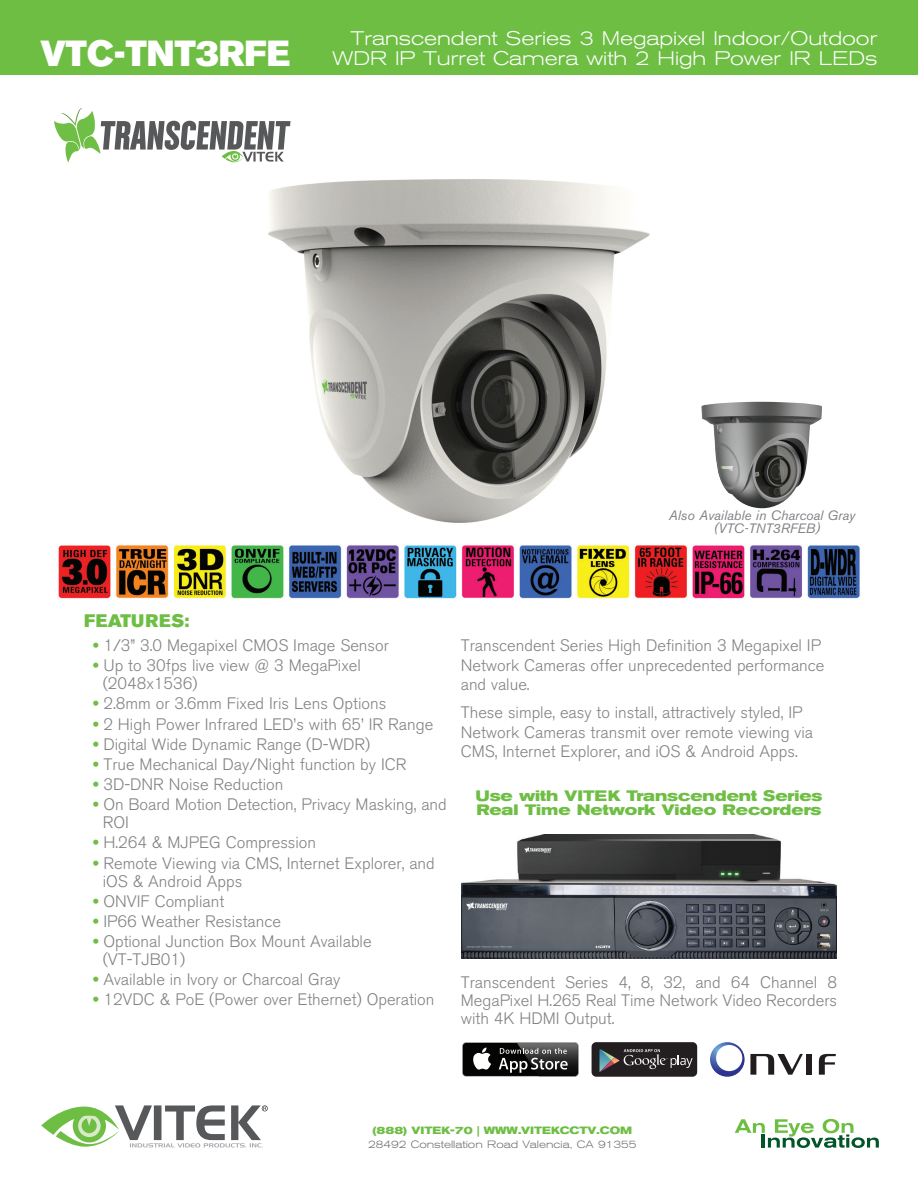
<style>
.page{position:relative;width:918px;height:1188px;background:#fff}
.page>*{position:absolute;margin:0;border:0;box-sizing:border-box;transform-origin:0 0}
.t1{font:36px "Akzidenz Grotesk BE Super";color:#fff}
.t2{font:300 expanded 19.5px/19.5px "Akzidenz Grotesk BE";color:#fff;text-align:right}
.t3{font:18px "Akzidenz Grotesk BE Super";letter-spacing:.015em;color:#6ebe44}
.t4{font:300 16.5px/18px "Akzidenz Grotesk BE";color:#808285}
.t5{font:700 expanded 15px/13.5px "Akzidenz Grotesk BE";color:#6ebe44}
.t6{font:italic 13.5px/13.5px "Akzidenz Grotesk BE";color:#808285}
.t7{font:300 expanded 10.5px "Akzidenz Grotesk BE";color:#6c6d70}
.t8{font:700 expanded 10.5px "Akzidenz Grotesk BE";color:#6ebe44}
.s1{font-weight:700;font-stretch:expanded;color:#6ebe44}
</style>
<div class="page">
<div style="left:0;top:0;width:918px;height:75px;background:#6ebe44"></div>
<svg style="left:41px;top:1105px;width:227px;height:43px"></svg>
<svg style="left:735px;top:1119px;width:144px;height:29px"></svg>
<img style="left:58px;top:545px;width:802px;height:54px">
<img style="left:268px;top:179px;width:382px;height:344px">
<svg style="left:54px;top:108px;width:237px;height:55px"></svg>
<img style="left:461px;top:835px;width:376px;height:123px">
<svg style="left:462px;top:1042px;width:117px;height:35px"></svg>
<div style="left:463px;top:1043px;width:115px;height:33px;background:#040503;border-radius:3px"></div>
<svg style="left:473px;top:1048px;width:18px;height:22px"></svg>
<img style="left:517px;top:1042px;width:62px;height:35px">
<img style="left:517px;top:1043px;width:61px;height:33px">
<svg style="left:499px;top:1048px;width:69px;height:25px"></svg>
<div style="left:592px;top:1042px;width:105px;height:35px;background:#231f20;border-radius:5px"></div>
<svg style="left:599px;top:1049px;width:94px;height:23px"></svg>
<div style="left:806px;top:1054px;width:6px;height:21px;background:#211d1e"></div>
<svg style="left:819px;top:1054px;width:17px;height:21px"></svg>
<svg style="left:710px;top:1042px;width:93px;height:35px"></svg>
<img style="left:701px;top:402px;width:121px;height:106px">
<h1 class="t1" style="left:40px;top:33px;width:251px">VTC-TNT3RFE</h1>
<p class="t2" style="left:333px;top:29px;width:546px">Transcendent Series 3 Megapixel Indoor/Outdoor<br>WDR IP Turret Camera with 2 High Power IR LEDs</p>
<p class="t6" style="left:714px;top:508px;width:143px;text-indent:-45px">Also Available in Charcoal Gray (VTC-TNT3RFEB)</p>
<p class="t3" style="left:84px;top:610px;width:107px">FEATURES:</p>
<p class="t4" style="left:93px;top:637px;width:297px"><span class="s1">•</span> 1/3” 3.0 Megapixel CMOS Image Sensor</p>
<p class="t4" style="left:103px;top:657px;width:260px;text-indent:-10px"><span class="s1">•</span> Up to 30fps live view @ 3 MegaPixel (2048x1536)</p>
<p class="t4" style="left:93px;top:695px;width:295px"><span class="s1">•</span> 2.8mm or 3.6mm Fixed Iris Lens Options</p>
<p class="t4" style="left:93px;top:715px;width:342px"><span class="s1">•</span> 2 High Power Infrared LED’s with 65’ IR Range</p>
<p class="t4" style="left:93px;top:735px;width:279px"><span class="s1">•</span> Digital Wide Dynamic Range (D-WDR)</p>
<p class="t4" style="left:93px;top:756px;width:315px"><span class="s1">•</span> True Mechanical Day/Night function by ICR</p>
<p class="t4" style="left:93px;top:776px;width:192px"><span class="s1">•</span> 3D-DNR Noise Reduction</p>
<p class="t4" style="left:103px;top:796px;width:346px;text-indent:-10px"><span class="s1">•</span> On Board Motion Detection, Privacy Masking, and<br>ROI</p>
<p class="t4" style="left:93px;top:834px;width:225px"><span class="s1">•</span> H.264 &amp; MJPEG Compression</p>
<p class="t4" style="left:103px;top:854px;width:334px;text-indent:-10px"><span class="s1">•</span> Remote Viewing via CMS, Internet Explorer, and iOS &amp; Android Apps</p>
<p class="t4" style="left:93px;top:892px;width:133px"><span class="s1">•</span> ONVIF Compliant</p>
<p class="t4" style="left:93px;top:913px;width:190px"><span class="s1">•</span> IP66 Weather Resistance</p>
<p class="t4" style="left:103px;top:933px;width:270px;text-indent:-10px"><span class="s1">•</span> Optional Junction Box Mount Available (VT-TJB01)</p>
<p class="t4" style="left:93px;top:971px;width:249px"><span class="s1">•</span> Available in Ivory or Charcoal Gray</p>
<p class="t4" style="left:93px;top:991px;width:343px"><span class="s1">•</span> 12VDC &amp; PoE (Power over Ethernet) Operation</p>
<p class="t4" style="left:461px;top:636px;width:365px;line-height:19.5px">Transcendent Series High Definition 3 Megapixel IP<br>Network Cameras offer unprecedented performance and value.</p>
<p class="t4" style="left:461px;top:703px;width:354px;line-height:19.5px">These simple, easy to install, attractively styled, IP<br>Network Cameras transmit over remote viewing via<br>CMS, Internet Explorer, and iOS &amp; Android Apps.</p>
<p class="t5" style="left:475px;top:790px;width:349px">Use with VITEK Transcendent Series<br>Real Time Network Video Recorders</p>
<p class="t4" style="left:461px;top:974px;width:378px;text-align:justify">Transcendent Series 4, 8, 32, and 64 Channel 8<br>MegaPixel H.265 Real Time Network Video Recorders with 4K HDMI Output.</p>
<p class="t8" style="left:372px;top:1125px;width:261px">(888) VITEK-70 | WWW.VITEKCCTV.COM</p>
<p class="t7" style="left:368px;top:1138px;width:270px">28492 Constellation Road Valencia, CA 91355</p>
</div>
